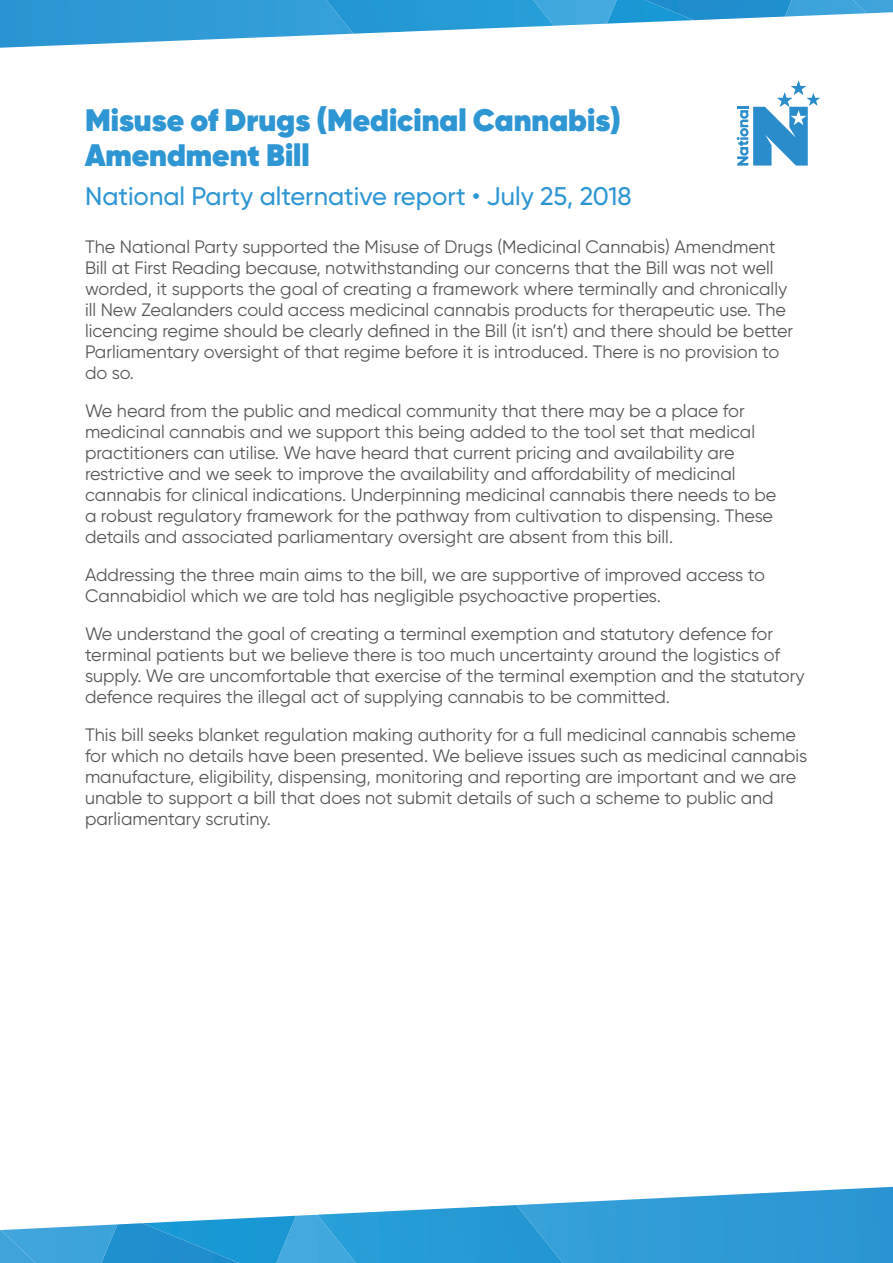
<style>
.page{position:relative;width:893px;height:1263px;background:#fff}
.page>*{position:absolute;margin:0;border:0;box-sizing:border-box;transform-origin:0 0}
.t1{font:800 31.05px/34.3px "Gilroy";color:#2e96d3}
.t2{font:500 25.5px "Gilroy";color:#2e96d3}
.t3{font:18px/21px "Gilroy";color:#57585a}
</style>
<div class="page">
<svg style="left:184px;top:0;width:423px;height:41px"></svg>
<img style="left:326px;top:0;width:75px;height:34px">
<img style="left:396px;top:0;width:158px;height:32px">
<img style="left:0;top:0;width:184px;height:48px">
<svg style="left:792px;top:0;width:75px;height:17px"></svg>
<img style="left:607px;top:0;width:87px;height:24px">
<img style="left:645px;top:0;width:147px;height:20px">
<img style="left:853px;top:0;width:40px;height:13px">
<svg style="left:292px;top:1195px;width:416px;height:68px"></svg>
<img style="left:490px;top:1205px;width:94px;height:58px">
<img style="left:317px;top:1206px;width:179px;height:57px">
<img style="left:708px;top:1186px;width:185px;height:77px">
<svg style="left:3px;top:1224px;width:314px;height:39px"></svg>
<img style="left:147px;top:1216px;width:149px;height:47px">
<img style="left:292px;top:1195px;width:82px;height:3px">
<img style="left:86px;top:1223px;width:185px;height:40px">
<div style="left:0;top:1230px;width:75px;height:33px;background:#3fa4db"></div>
<svg style="left:737px;top:80px;width:83px;height:86px"></svg>
<h1 class="t1" style="left:85px;top:103px;width:537px">Misuse of Drugs (Medicinal Cannabis)<br>Amendment Bill</h1>
<h2 class="t2" style="left:85px;top:180px;width:548px">National Party alternative report • July 25, 2018</h2>
<p class="t3" style="left:85px;top:236px;width:710px">The National Party supported the Misuse of Drugs (Medicinal Cannabis) Amendment Bill at First Reading because, notwithstanding our concerns that the Bill was not well worded, it supports the goal of creating a framework where terminally and chronically ill New Zealanders could access medicinal cannabis products for therapeutic use. The licencing regime should be clearly defined in the Bill (it isn’t) and there should be better Parliamentary oversight of that regime before it is introduced. There is no provision to do so.</p>
<p class="t3" style="left:85px;top:400px;width:693px">We heard from the public and medical community that there may be a place for medicinal cannabis and we support this being added to the tool set that medical practitioners can utilise. We have heard that current pricing and availability are restrictive and we seek to improve the availability and affordability of medicinal cannabis for clinical indications. Underpinning medicinal cannabis there needs to be a robust regulatory framework for the pathway from cultivation to dispensing. These details and associated parliamentary oversight are absent from this bill.</p>
<p class="t3" style="left:85px;top:564px;width:681px">Addressing the three main aims to the bill, we are supportive of improved access to<br>Cannabidiol which we are told has negligible psychoactive properties.</p>
<p class="t3" style="left:85px;top:623px;width:721px">We understand the goal of creating a terminal exemption and statutory defence for terminal patients but we believe there is too much uncertainty around the logistics of supply. We are uncomfortable that exercise of the terminal exemption and the statutory defence requires the illegal act of supplying cannabis to be committed.</p>
<p class="t3" style="left:85px;top:724px;width:724px">This bill seeks blanket regulation making authority for a full medicinal cannabis scheme for which no details have been presented. We believe issues such as medicinal cannabis manufacture, eligibility, dispensing, monitoring and reporting are important and we are unable to support a bill that does not submit details of such a scheme to public and parliamentary scrutiny.</p>
</div>
